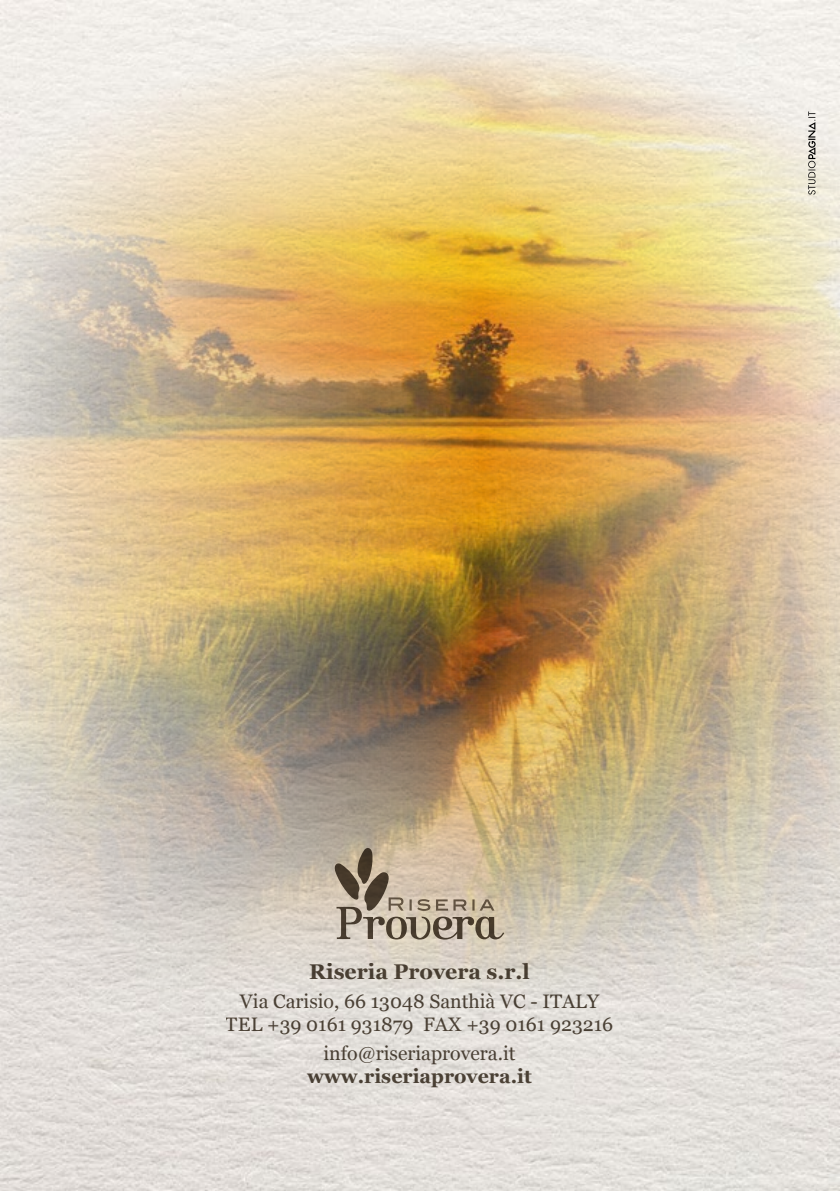
<style>
.page{position:relative;width:840px;height:1191px;background:#fff}
.page>*{position:absolute;margin:0;border:0;box-sizing:border-box;transform-origin:0 0}
.t1{font:700 21.2px "Georgia";color:#544a3e}
.t2{font:19.6px/23.4px "Georgia";color:#544a3e;text-align:center}
.t3{font:700 19.6px "Georgia";color:#544a3e}
</style>
<div class="page">
<img style="left:0;top:0;width:839px;height:1191px">
<img style="left:0;top:38px;width:839px;height:1115px">
<svg style="left:807px;top:111px;width:8px;height:84px"></svg>
<svg style="left:333px;top:846px;width:171px;height:93px;background:#b6a690"></svg>
<p class="t1" style="left:309px;top:956px;width:222px">Riseria Provera s.r.l</p>
<p class="t2" style="left:226px;top:988px;width:388px">Via Carisio, 66 13048 Santhià VC - ITALY<br>TEL +39 0161 931879 FAX +39 0161 923216</p>
<p class="t2" style="left:323px;top:1040px;width:193px">info@riseriaprovera.it</p>
<p class="t3" style="left:307px;top:1061px;width:226px">www.riseriaprovera.it</p>
</div>
